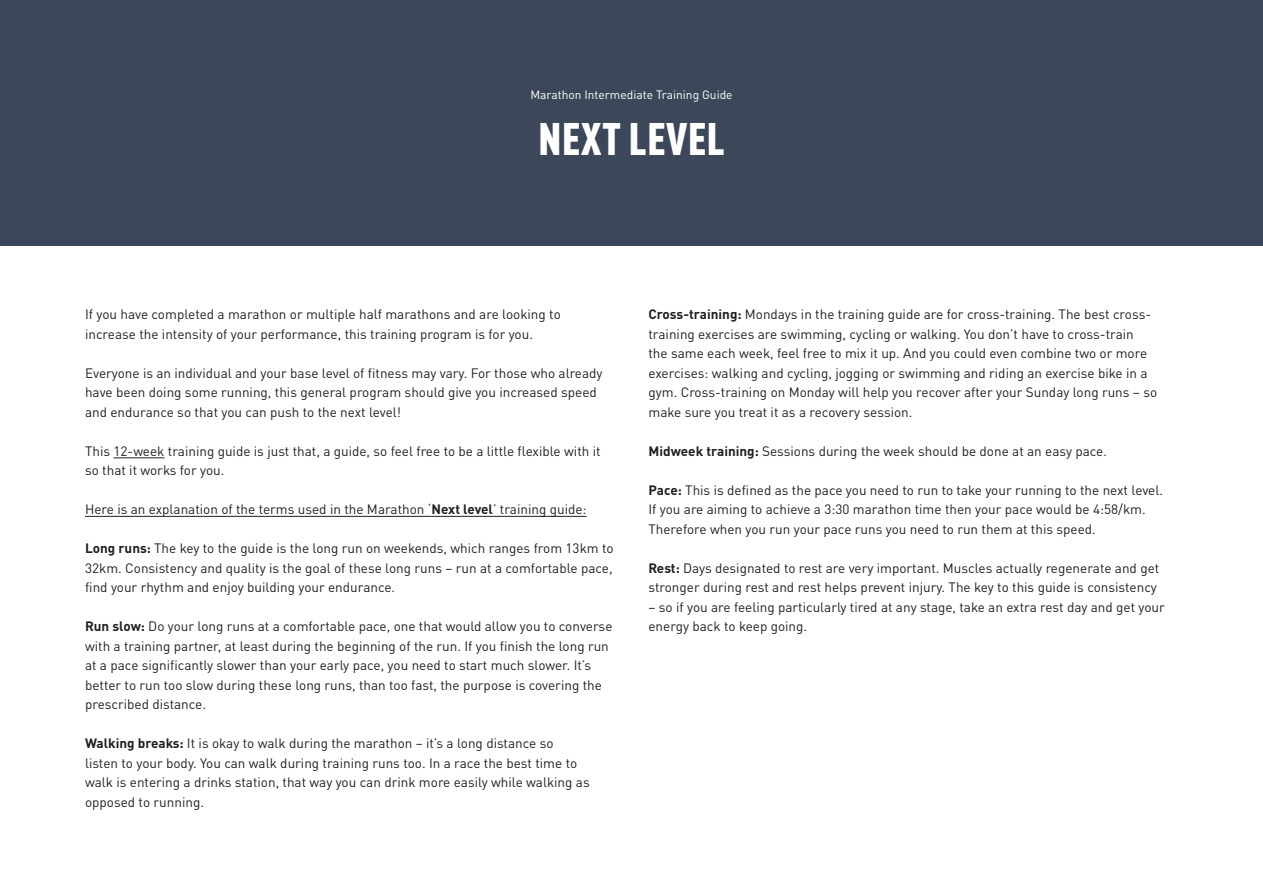
<style>
.page{position:relative;width:1263px;height:893px;background:#fff}
.page>*{position:absolute;margin:0;border:0;box-sizing:border-box;transform-origin:0 0}
.Headings{font:900 condensed 45px "DIN Pro";letter-spacing:.005em;color:#fff}
.Body_Copy{font:13.5px/19.5px "DINOT";color:#231f20}
.Body_Copy-2{font:12px "DINOT";color:#fff}
.s1{font-weight:700}
</style>
<div class="page">
<div style="left:0;top:0;width:1263px;height:245px;background:#3c4859"></div>
<hr style="left:113px;top:457px;width:52px;height:1px;background:#231f20">
<hr style="left:85px;top:516px;width:346px;height:1px;background:#231f20">
<hr style="left:431px;top:516px;width:62px;height:1px;background:#231f20">
<hr style="left:493px;top:516px;width:94px;height:1px;background:#231f20">
<p class="Body_Copy-2" style="left:530px;top:88px;width:204px">Marathon Intermediate Training Guide</p>
<p class="Headings" style="left:538px;top:104px;width:188px">NEXT LEVEL</p>
<p class="Body_Copy" style="left:85px;top:305px;width:477px">If you have completed a marathon or multiple half marathons and are looking to increase the intensity of your performance, this training program is for you.</p>
<p class="Body_Copy" style="left:85px;top:363px;width:519px">Everyone is an individual and your base level of fitness may vary. For those who already have been doing some running, this general program should give you increased speed and endurance so that you can push to the next level!</p>
<p class="Body_Copy" style="left:85px;top:441px;width:517px">This 12-week training guide is just that, a guide, so feel free to be a little flexible with it so that it works for you.</p>
<p class="Body_Copy" style="left:85px;top:500px;width:503px">Here is an explanation of the terms used in the Marathon ‘<span class="s1">Next level</span>’ training guide:</p>
<p class="Body_Copy" style="left:85px;top:539px;width:530px;text-align:justify"><span class="s1">Long runs:</span> The key to the guide is the long run on weekends, which ranges from 13km to 32km. Consistency and quality is the goal of these long runs – run at a comfortable pace, find your rhythm and enjoy building your endurance.</p>
<p class="Body_Copy" style="left:85px;top:617px;width:529px"><span class="s1">Run slow:</span> Do your long runs at a comfortable pace, one that would allow you to converse with a training partner, at least during the beginning of the run. If you finish the long run at a pace significantly slower than your early pace, you need to start much slower. It’s better to run too slow during these long runs, than too fast, the purpose is covering the prescribed distance.</p>
<p class="Body_Copy" style="left:85px;top:734px;width:506px"><span class="s1">Walking breaks:</span> It is okay to walk during the marathon – it’s a long distance so listen to your body. You can walk during training runs too. In a race the best time to walk is entering a drinks station, that way you can drink more easily while walking as opposed to running.</p>
<p class="Body_Copy" style="left:648px;top:305px;width:510px"><span class="s1">Cross-training:</span> Mondays in the training guide are for cross-training. The best cross&shy;training exercises are swimming, cycling or walking. You don’t have to cross-train<br>the same each week, feel free to mix it up. And you could even combine two or more exercises: walking and cycling, jogging or swimming and riding an exercise bike in a gym. Cross-training on Monday will help you recover after your Sunday long runs – so make sure you treat it as a recovery session.</p>
<p class="Body_Copy" style="left:648px;top:441px;width:460px"><span class="s1">Midweek training:</span> Sessions during the week should be done at an easy pace.</p>
<p class="Body_Copy" style="left:648px;top:480px;width:516px"><span class="s1">Pace:</span> This is defined as the pace you need to run to take your running to the next level.<br>If you are aiming to achieve a 3:30 marathon time then your pace would be 4:58/km.<br>Therefore when you run your pace runs you need to run them at this speed.</p>
<p class="Body_Copy" style="left:648px;top:558px;width:512px"><span class="s1">Rest:</span> Days designated to rest are very important. Muscles actually regenerate and get stronger during rest and rest helps prevent injury. The key to this guide is consistency</p>
<p class="Body_Copy" style="left:648px;top:597px;width:518px">– so if you are feeling particularly tired at any stage, take an extra rest day and get your energy back to keep going.</p>
</div>
